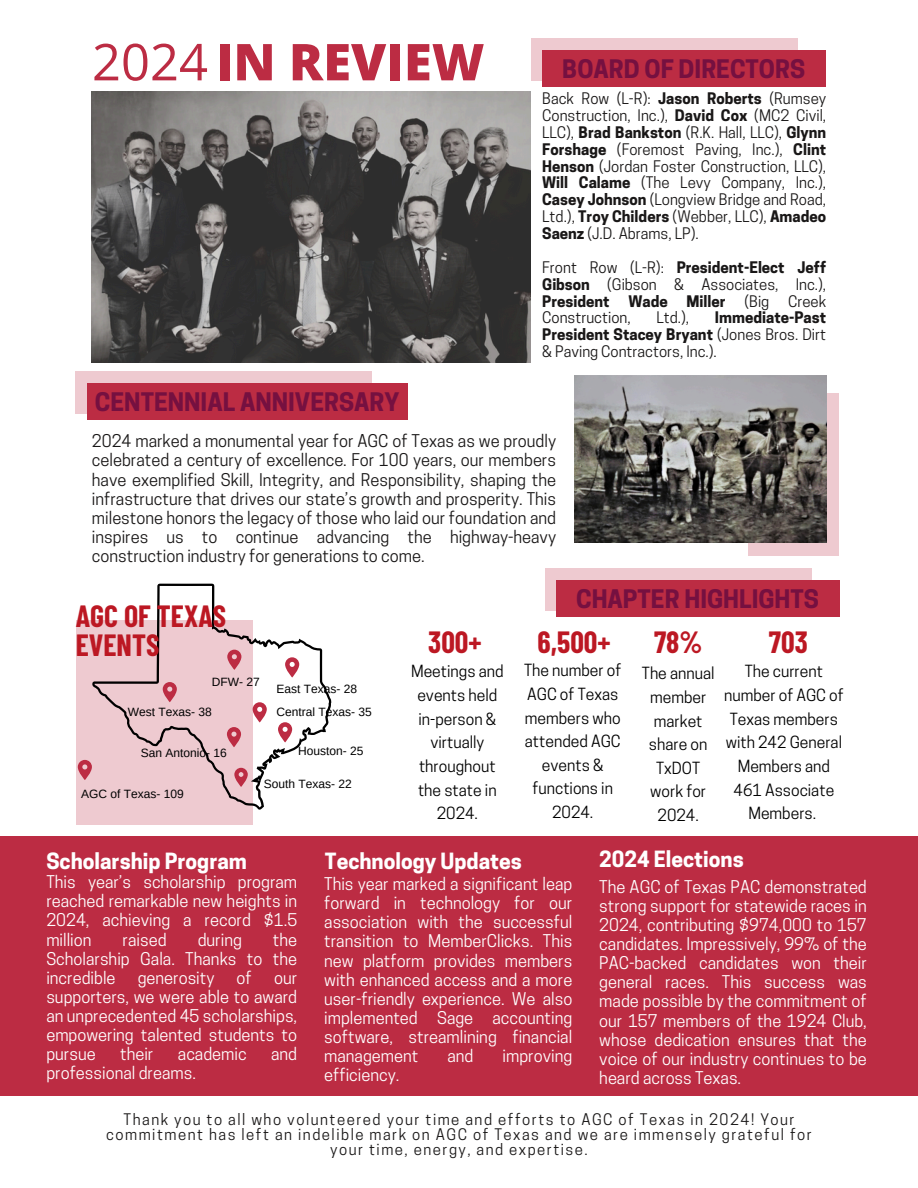
<style>
.page{position:relative;width:918px;height:1188px;background:#fff}
.page>*{position:absolute;margin:0;border:0;box-sizing:border-box;transform-origin:0 0}
.t1{font:800 50.85px "Open Sans";color:#bc2c43}
.t2{font:700 30px/29.2px "Barlow Condensed";color:#bc1823}
.t3{font:700 24px "Cooper Hewitt";color:#751040}
.t4{font:700 21px "Cooper Hewitt";color:#fff}
.t5{font:16.5px/19.2px "Cooper Hewitt";color:#fff;text-align:justify}
.t6{font:16.5px/19.2px "Cooper Hewitt";color:#191717;text-align:justify}
.t7{font:15.75px/23.7px "Cooper Hewitt";color:#000;text-align:center}
.t8{font:15px/16.8px "Cooper Hewitt";letter-spacing:.1em;color:#191717;text-align:justify}
.t9{font:15px "Cooper Hewitt";color:#191717}
.t10{font:700 15px "Cooper Hewitt";color:#191717}
.t11{font:12px "Arimo";color:#000}
.s1{font-weight:400}
.s2{font-weight:700}
</style>
<div class="page">
<div style="left:531px;top:38px;width:267px;height:42px;background:#eecad0"></div>
<div style="left:749px;top:393px;width:90px;height:163px;background:#eecad0"></div>
<div style="left:76px;top:620px;width:177px;height:204px;background:#eecad0"></div>
<div style="left:545px;top:568px;width:267px;height:42px;background:#eecad0"></div>
<div style="left:556px;top:581px;width:283px;height:36px;background:#bc2c43"></div>
<div style="left:542px;top:51px;width:283px;height:36px;background:#bc2c43"></div>
<img style="left:92px;top:92px;width:439px;height:271px">
<img style="left:575px;top:375px;width:252px;height:168px">
<div style="left:76px;top:371px;width:296px;height:43px;background:#eecad0"></div>
<div style="left:87px;top:384px;width:320px;height:36px;background:#bc2c43"></div>
<svg style="left:92px;top:584px;width:240px;height:226px"></svg>
<div style="left:0;top:836px;width:918px;height:260px;background:#bc2c43"></div>
<svg style="left:253px;top:702px;width:14px;height:20px"></svg>
<svg style="left:278px;top:722px;width:14px;height:20px"></svg>
<svg style="left:227px;top:727px;width:14px;height:20px"></svg>
<svg style="left:234px;top:768px;width:14px;height:19px"></svg>
<svg style="left:285px;top:657px;width:14px;height:21px"></svg>
<svg style="left:163px;top:682px;width:14px;height:20px"></svg>
<svg style="left:227px;top:650px;width:14px;height:20px"></svg>
<svg style="left:78px;top:760px;width:14px;height:20px"></svg>
<p class="t1" style="left:92px;top:26px;width:394px"><span class="s1">2024</span> IN REVIEW</p>
<h1 class="t3" style="left:95px;top:393px;width:306px">CENTENNIAL ANNIVERSARY</h1>
<p class="t3" style="left:562px;top:60px;width:245px">BOARD OF DIRECTORS</p>
<p class="t8" style="left:542px;top:92px;width:285px">Back Row (L-R): <span class="s2">Jason Roberts</span> (Rumsey Construction, Inc.), <span class="s2">David Cox</span> (MC2 Civil, LLC), <span class="s2">Brad Bankston</span> (R.K. Hall, LLC), <span class="s2">Glynn Forshage</span> (Foremost Paving, Inc.), <span class="s2">Clint Henson</span> (Jordan Foster Construction, LLC), <span class="s2">Will Calame</span> (The Levy Company, Inc.), <span class="s2">Casey Johnson</span> (Longview Bridge and Road, Ltd.), <span class="s2">Troy Childers</span> (Webber, LLC), <span class="s2">Amadeo Saenz</span> (J.D. Abrams, LP).</p>
<p class="t8" style="left:542px;top:261px;width:285px">Front Row (L-R): <span class="s2">President-Elect Jeff Gibson</span> (Gibson &amp; Associates, Inc.), <span class="s2">President</span></p>
<p class="t10" style="left:628px;top:295px;width:41px">Wade</p>
<p class="t10" style="left:687px;top:295px;width:41px">Miller</p>
<p class="t8" style="left:744px;top:294px;width:26px">(Big</p>
<p class="t8" style="left:788px;top:294px;width:40px">Creek</p>
<p class="t9" style="left:542px;top:312px;width:90px">Construction,</p>
<p class="t8" style="left:656px;top:311px;width:34px">Ltd.),</p>
<p class="t8" style="left:542px;top:311px;width:285px;text-indent:173px"><span class="s2">Immediate-Past President Stacey Bryant</span> (Jones Bros. Dirt &amp; Paving Contractors, Inc.).</p>
<p class="t6" style="left:92px;top:434px;width:466px">2024 marked a monumental year for AGC of Texas as we proudly celebrated a century of excellence. For 100 years, our members have exemplified Skill, Integrity, and Responsibility, shaping the infrastructure that drives our state’s growth and prosperity. This milestone honors the legacy of those who laid our foundation and inspires us to continue advancing the highway-heavy construction industry for generations to come.</p>
<p class="t2" style="left:76px;top:600px;width:152px">AGC OF TEXAS<br>EVENTS</p>
<p class="t11" style="left:212px;top:675px;width:49px">DFW- 27</p>
<p class="t11" style="left:128px;top:705px;width:85px">West Texas- 38</p>
<h3 class="t11" style="left:276px;top:682px;width:82px">East Texas- 28</h3>
<p class="t11" style="left:276px;top:705px;width:97px">Central Texas- 35</p>
<p class="t11" style="left:141px;top:746px;width:87px">San Antonio- 16</p>
<p class="t11" style="left:298px;top:744px;width:67px">Houston- 25</p>
<p class="t11" style="left:264px;top:777px;width:89px">South Texas- 22</p>
<p class="t11" style="left:81px;top:787px;width:104px">AGC of Texas- 109</p>
<h2 class="t3" style="left:576px;top:590px;width:244px">CHAPTER HIGHLIGHTS</h2>
<p class="t2" style="left:428px;top:627px;width:55px">300+</p>
<p class="t2" style="left:538px;top:627px;width:74px">6,500+</p>
<p class="t7" style="left:411px;top:662px;width:94px">Meetings and events held in-person &amp; virtually throughout the state in<br>2024.</p>
<p class="t7" style="left:524px;top:660px;width:99px">The number of<br>AGC of Texas members who attended AGC events &amp; functions in<br>2024.</p>
<p class="t2" style="left:654px;top:627px;width:50px">78%</p>
<p class="t7" style="left:642px;top:664px;width:74px">The annual member market share on<br>TxDOT work for<br>2024.</p>
<h5 class="t2" style="left:769px;top:627px;width:40px">703</h5>
<h4 class="t7" style="left:724px;top:662px;width:121px">The current number of AGC of<br>Texas members with 242 General<br>Members and<br>461 Associate<br>Members.</h4>
<p class="t4" style="left:46px;top:853px;width:202px">Scholarship Program</p>
<p class="t5" style="left:46px;top:874px;width:252px">This year’s scholarship program reached remarkable new heights in 2024, achieving a record $1.5 million</p>
<p class="t5" style="left:46px;top:932px;width:252px;text-indent:227px">the Scholarship Gala. Thanks to the incredible</p>
<p class="t5" style="left:123px;top:932px;width:45px">raised</p>
<p class="t5" style="left:198px;top:932px;width:46px">during</p>
<p class="t5" style="left:138px;top:970px;width:78px">generosity</p>
<p class="t5" style="left:237px;top:970px;width:17px">of</p>
<p class="t5" style="left:46px;top:970px;width:252px;text-indent:228px">our supporters, we were able to award an unprecedented 45 scholarships, empowering talented students to pursue</p>
<p class="t5" style="left:120px;top:1047px;width:35px">their</p>
<p class="t5" style="left:178px;top:1047px;width:70px">academic</p>
<p class="t5" style="left:271px;top:1047px;width:28px">and</p>
<p class="t5" style="left:46px;top:1066px;width:151px">professional dreams.</p>
<p class="t4" style="left:325px;top:853px;width:198px">Technology Updates</p>
<h4 class="t5" style="left:324px;top:876px;width:250px">This year marked a significant leap forward in technology for our association with the successful transition to MemberClicks. This new platform provides members with enhanced access and a more user-friendly experience. We also implemented Sage accounting software, streamlining financial management</h4>
<h4 class="t5" style="left:448px;top:1049px;width:28px">and</h4>
<h4 class="t5" style="left:503px;top:1049px;width:71px">improving</h4>
<h4 class="t5" style="left:324px;top:1068px;width:77px">efficiency.</h4>
<h4 class="t4" style="left:599px;top:851px;width:146px">2024 Elections</h4>
<h4 class="t5" style="left:599px;top:879px;width:269px">The AGC of Texas PAC demonstrated strong support for statewide races in 2024, contributing $974,000 to 157 candidates. Impressively, 99% of the PAC-backed candidates won their general races. This success was made possible by the commitment of our 157 members of the 1924 Club, whose dedication ensures that the voice of our industry continues to be heard across Texas.</h4>
<h5 class="t8" style="left:106px;top:1114px;width:707px;line-height:14.7px;text-align:center">Thank you to all who volunteered your time and efforts to AGC of Texas in 2024! Your commitment has left an indelible mark on AGC of Texas and we are immensely grateful for your time, energy, and expertise.</h5>
</div>
